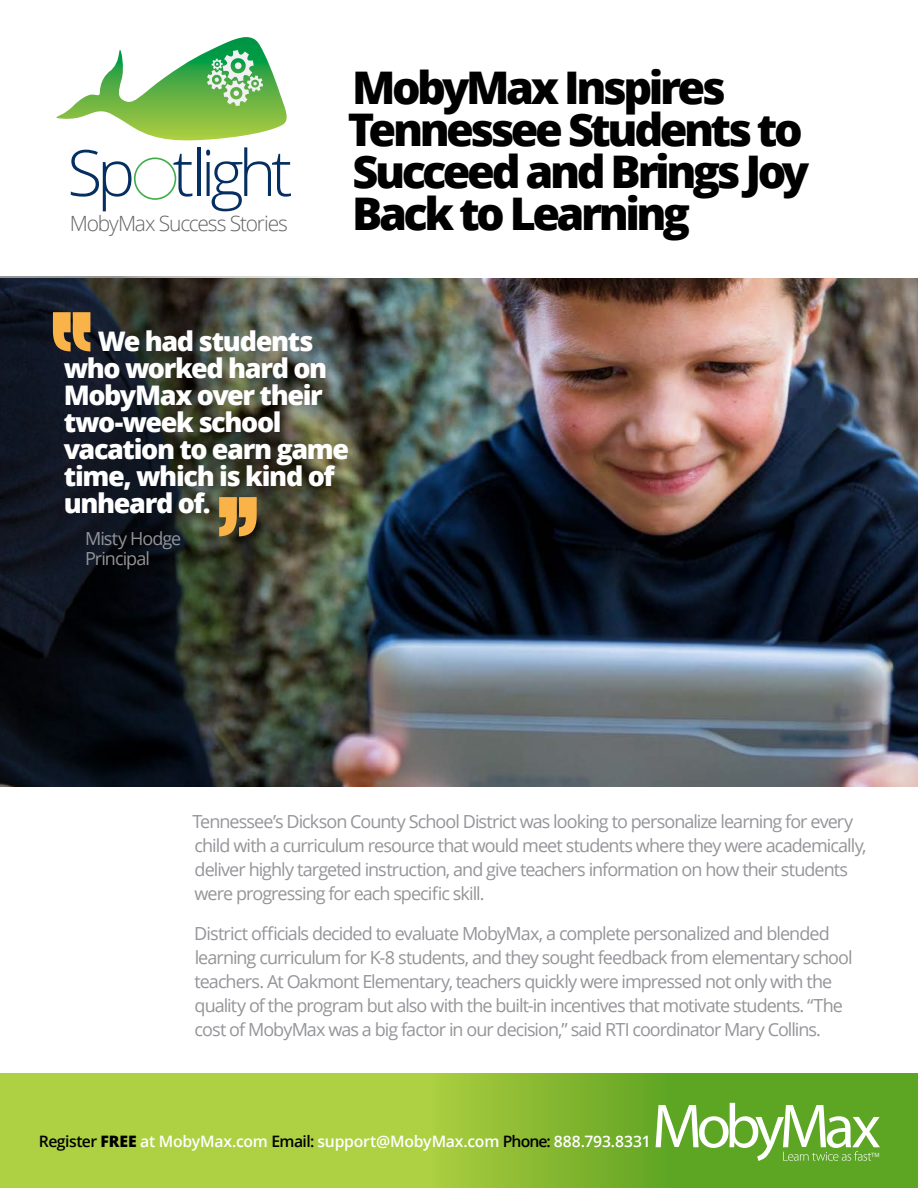
<style>
.page{position:relative;width:918px;height:1188px;background:#fff}
.page>*{position:absolute;margin:0;border:0;box-sizing:border-box;transform-origin:0 0}
.t1{font:900 condensed 105px "Helvetica Neue";color:#fab349}
.t2{font:300 64.05px "Open Sans";letter-spacing:-.08em;color:#052f61}
.t3{font:800 45px/42px "Open Sans";letter-spacing:-.08em;color:#000}
.t4{font:800 27px/27px "Open Sans";letter-spacing:-.05em;color:#fff}
.t5{font:300 21px "Open Sans";letter-spacing:-.055em;color:#636466}
.t6{font:18px/24px "Open Sans";letter-spacing:-.055em;color:#949599}
.t7{font:600 15.75px "Open Sans";letter-spacing:-.02em;color:#fff}
.t8{font:5.85px "Open Sans";color:#fff}
.s1{color:#000}
.s2{font-weight:800;color:#000}
</style>
<div class="page">
<div style="left:0;top:1074px;width:918px;height:114px;background:#add142"></div>
<svg style="left:286px;top:1073px;width:632px;height:115px"></svg>
<svg style="left:656px;top:1103px;width:224px;height:58px;background:#8bbf63"></svg>
<img style="left:498px;top:279px;width:420px;height:507px">
<img style="left:0;top:276px;width:498px;height:510px">
<svg style="left:56px;top:37px;width:231px;height:104px"></svg>
<div style="left:134px;top:157px;width:42px;height:43px;border:2px solid #41ad49;border-radius:50%"></div>
<svg style="left:53px;top:312px;width:37px;height:39px"></svg>
<h2 class="t2" style="left:67px;top:129px;width:227px">Spotlight</h2>
<p class="t5" style="left:70px;top:209px;width:220px">MobyMax Success Stories</p>
<h3 class="t3" style="left:348px;top:64px;width:463px">MobyMax Inspires<br>Tennessee Students to<br>Succeed and Brings Joy<br>Back to Learning</h3>
<h3 class="t4" style="left:64px;top:326px;width:287px;text-indent:34px">We had students who worked hard on<br>MobyMax over their two-week school vacation to earn game time, which is kind of unheard of.</h3>
<h1 class="t1" style="left:261px;top:585px;width:49px;rotate:-180deg">‘‘</h1>
<p class="t6" style="left:85px;top:528px;width:98px;line-height:19.5px">Misty Hodge<br>Principal</p>
<p class="t6" style="left:193px;top:809px;width:675px">Tennessee’s Dickson County School District was looking to personalize learning for every child with a curriculum resource that would meet students where they were academically, deliver highly targeted instruction, and give teachers information on how their students were progressing for each specific skill.</p>
<p class="t6" style="left:194px;top:921px;width:660px">District officials decided to evaluate MobyMax, a complete personalized and blended learning curriculum for K-8 students, and they sought feedback from elementary school teachers. At Oakmont Elementary, teachers quickly were impressed not only with the quality of the program but also with the built-in incentives that motivate students. “The cost of MobyMax was a big factor in our decision,” said RTI coordinator Mary Collins.</p>
<p class="t7" style="left:39px;top:1131px;width:613px"><span class="s1">Register</span> <span class="s2">FREE</span> at MobyMax.com <span class="s1">Email:</span> support@MobyMax.com <span class="s1">Phone:</span> 888.793.8331</p>
<p class="t8" style="left:871px;top:1151px;width:10px">TM</p>
</div>
